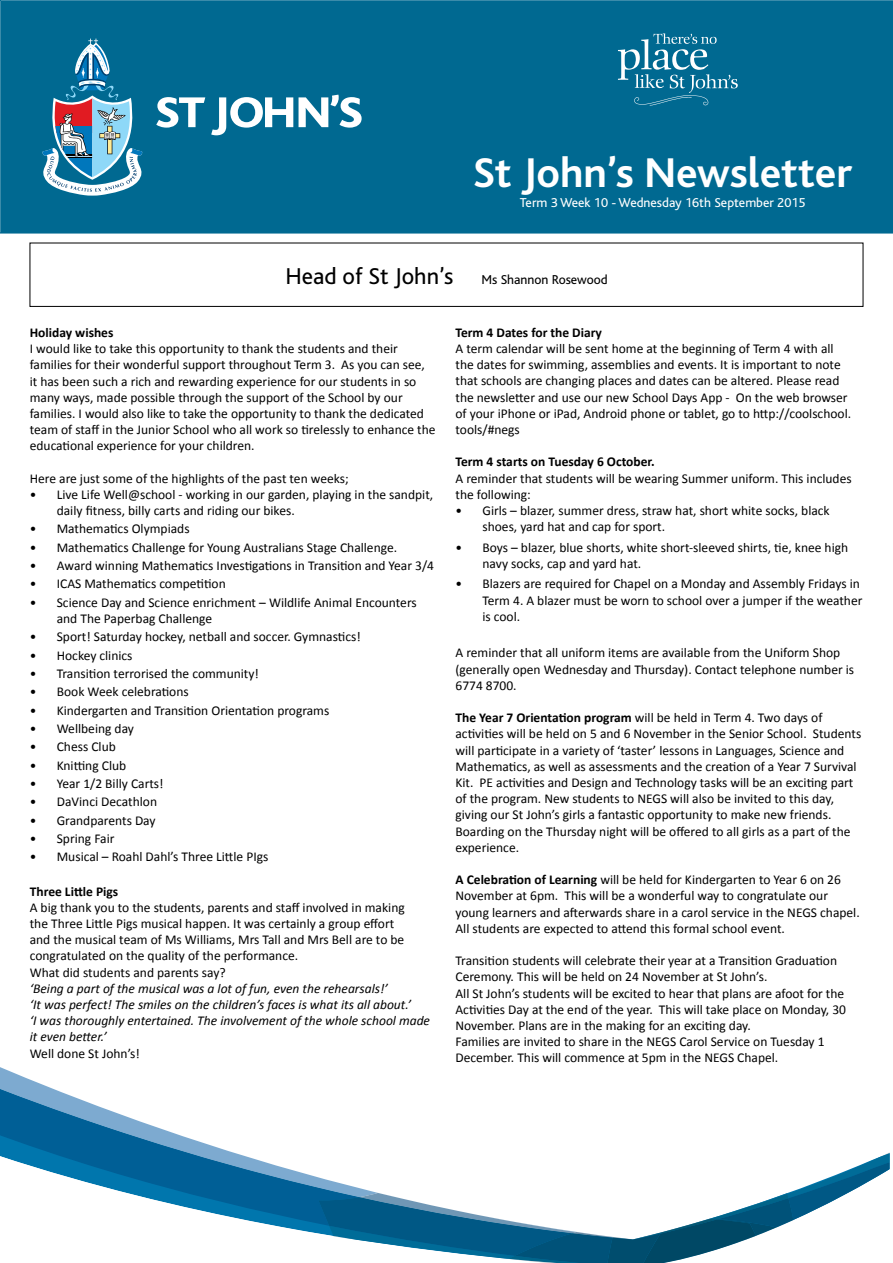
<style>
.page{position:relative;width:893px;height:1263px;background:#fff}
.page>*{position:absolute;margin:0;border:0;box-sizing:border-box;transform-origin:0 0}
.t1{font:700 43.5px "Bliss";color:#fff}
.t2{font:13.5px/16.2px "Calibri";color:#000}
.t3{font:italic 13.5px/16.2px "Calibri";color:#000}
.t4{font:700 13.5px "Calibri";color:#000}
.t5{font:13.5px "Bliss";color:#fff}
.t6{font:13.5px "Bliss";color:#000}
.s1{font-size:24px}
.s2{font-weight:700}
</style>
<div class="page">
<svg style="left:0;top:1067px;width:92px;height:37px"></svg>
<svg style="left:0;top:1104px;width:318px;height:130px"></svg>
<svg style="left:318px;top:1152px;width:572px;height:111px"></svg>
<div style="left:0;top:0;width:893px;height:233px;background:#006991"></div>
<div style="left:1px;top:1px;width:892px;height:231px;border:1px solid #006991"></div>
<svg style="left:156px;top:97px;width:49px;height:31px"></svg>
<svg style="left:211px;top:97px;width:82px;height:38px"></svg>
<svg style="left:299px;top:95px;width:62px;height:33px"></svg>
<svg style="left:43px;top:39px;width:105px;height:157px;background:#4c8caa"></svg>
<svg style="left:618px;top:33px;width:120px;height:72px;background:#277fa1"></svg>
<div style="left:30px;top:243px;width:833px;height:64px;border:1px solid #000"></div>
<h1 class="t1" style="left:473px;top:151px;width:380px">St John’s Newsletter</h1>
<p class="t5" style="left:520px;top:195px;width:287px">Term 3 Week 10 - Wednesday 16th September 2015</p>
<p class="t6" style="left:285px;top:272px;width:324px"><span class="s1">Head of St John’s</span> Ms Shannon Rosewood</p>
<p class="t4" style="left:30px;top:324px;width:85px">Holiday wishes</p>
<p class="t2" style="left:30px;top:341px;width:407px">I would like to take this opportunity to thank the students and their families for their wonderful support throughout Term 3. As you can see, it has been such a rich and rewarding experience for our students in so many ways, made possible through the support of the School by our families. I would also like to take the opportunity to thank the dedicated team of staff in the Junior School who all work so tirelessly to enhance the educational experience for your children.</p>
<p class="t2" style="left:30px;top:470px;width:320px">Here are just some of the highlights of the past ten weeks;</p>
<p class="t2" style="left:57px;top:486px;width:378px;text-indent:-27px">• Live Life Well@school - working in our garden, playing in the sandpit, daily fitness, billy carts and riding our bikes.</p>
<p class="t2" style="left:30px;top:521px;width:161px">• Mathematics Olympiads</p>
<p class="t2" style="left:30px;top:539px;width:369px">• Mathematics Challenge for Young Australians Stage Challenge.</p>
<p class="t2" style="left:30px;top:558px;width:406px">• Award winning Mathematics Investigations in Transition and Year 3/4</p>
<p class="t2" style="left:30px;top:576px;width:198px">• ICAS Mathematics competition</p>
<p class="t2" style="left:57px;top:594px;width:361px;text-indent:-27px">• Science Day and Science enrichment – Wildlife Animal Encounters and The Paperbag Challenge</p>
<p class="t2" style="left:30px;top:629px;width:332px">• Sport! Saturday hockey, netball and soccer. Gymnastics!</p>
<p class="t2" style="left:30px;top:647px;width:104px">• Hockey clinics</p>
<p class="t2" style="left:30px;top:665px;width:231px">• Transition terrorised the community!</p>
<p class="t2" style="left:30px;top:684px;width:161px">• Book Week celebrations</p>
<p class="t2" style="left:30px;top:702px;width:301px">• Kindergarten and Transition Orientation programs</p>
<p class="t2" style="left:30px;top:720px;width:106px">• Wellbeing day</p>
<p class="t2" style="left:30px;top:739px;width:88px">• Chess Club</p>
<p class="t2" style="left:30px;top:757px;width:98px">• Knitting Club</p>
<p class="t2" style="left:30px;top:775px;width:135px">• Year 1/2 Billy Carts!</p>
<p class="t2" style="left:30px;top:794px;width:129px">• DaVinci Decathlon</p>
<p class="t2" style="left:30px;top:812px;width:127px">• Grandparents Day</p>
<p class="t2" style="left:30px;top:830px;width:86px">• Spring Fair</p>
<p class="t2" style="left:30px;top:849px;width:240px">• Musical – Roahl Dahl’s Three Little PIgs</p>
<p class="t4" style="left:30px;top:882px;width:90px">Three Little Pigs</p>
<p class="t2" style="left:30px;top:899px;width:377px">A big thank you to the students, parents and staff involved in making the Three Little Pigs musical happen. It was certainly a group effort and the musical team of Ms Williams, Mrs Tall and Mrs Bell are to be congratulated on the quality of the performance.<br>What did students and parents say?</p>
<p class="t3" style="left:30px;top:980px;width:402px">‘Being a part of the musical was a lot of fun, even the rehearsals!’<br>‘It was perfect! The smiles on the children’s faces is what its all about.’<br>‘I was thoroughly entertained. The involvement of the whole school made it even better.’</p>
<p class="t2" style="left:30px;top:1045px;width:112px">Well done St John’s!</p>
<p class="t4" style="left:455px;top:324px;width:148px">Term 4 Dates for the Diary</p>
<p class="t2" style="left:455px;top:340px;width:397px">A term calendar will be sent home at the beginning of Term 4 with all the dates for swimming, assemblies and events. It is important to note that schools are changing places and dates can be altered. Please read the newsletter and use our new School Days App - On the web browser of your iPhone or iPad, Android phone or tablet, go to http://coolschool. tools/#negs</p>
<p class="t4" style="left:455px;top:453px;width:201px">Term 4 starts on Tuesday 6 October.</p>
<p class="t2" style="left:455px;top:470px;width:398px">A reminder that students will be wearing Summer uniform. This includes the following:</p>
<p class="t2" style="left:482px;top:502px;width:349px;text-indent:-27px">• Girls – blazer, summer dress, straw hat, short white socks, black shoes, yard hat and cap for sport.</p>
<p class="t2" style="left:482px;top:539px;width:367px;text-indent:-27px">• Boys – blazer, blue shorts, white short-sleeved shirts, tie, knee high navy socks, cap and yard hat.</p>
<p class="t2" style="left:482px;top:576px;width:381px;text-indent:-27px">• Blazers are required for Chapel on a Monday and Assembly Fridays in<br>Term 4. A blazer must be worn to school over a jumper if the weather is cool.</p>
<p class="t2" style="left:455px;top:645px;width:400px">A reminder that all uniform items are available from the Uniform Shop (generally open Wednesday and Thursday). Contact telephone number is<br>6774 8700.</p>
<p class="t2" style="left:455px;top:710px;width:407px"><span class="s2">The Year 7 Orientation program</span> will be held in Term 4. Two days of activities will be held on 5 and 6 November in the Senior School. Students will participate in a variety of ‘taster’ lessons in Languages, Science and Mathematics, as well as assessments and the creation of a Year 7 Survival Kit. PE activities and Design and Technology tasks will be an exciting part of the program. New students to NEGS will also be invited to this day, giving our St John’s girls a fantastic opportunity to make new friends.<br>Boarding on the Thursday night will be offered to all girls as a part of the experience.</p>
<p class="t2" style="left:455px;top:872px;width:406px"><span class="s2">A Celebration of Learning</span> will be held for Kindergarten to Year 6 on 26<br>November at 6pm. This will be a wonderful way to congratulate our young learners and afterwards share in a carol service in the NEGS chapel.<br>All students are expected to attend this formal school event.</p>
<p class="t2" style="left:455px;top:953px;width:392px">Transition students will celebrate their year at a Transition Graduation Ceremony. This will be held on 24 November at St John’s.<br>All St John’s students will be excited to hear that plans are afoot for the Activities Day at the end of the year. This will take place on Monday, 30<br>November. Plans are in the making for an exciting day.<br>Families are invited to share in the NEGS Carol Service on Tuesday 1<br>December. This will commence at 5pm in the NEGS Chapel.</p>
</div>
